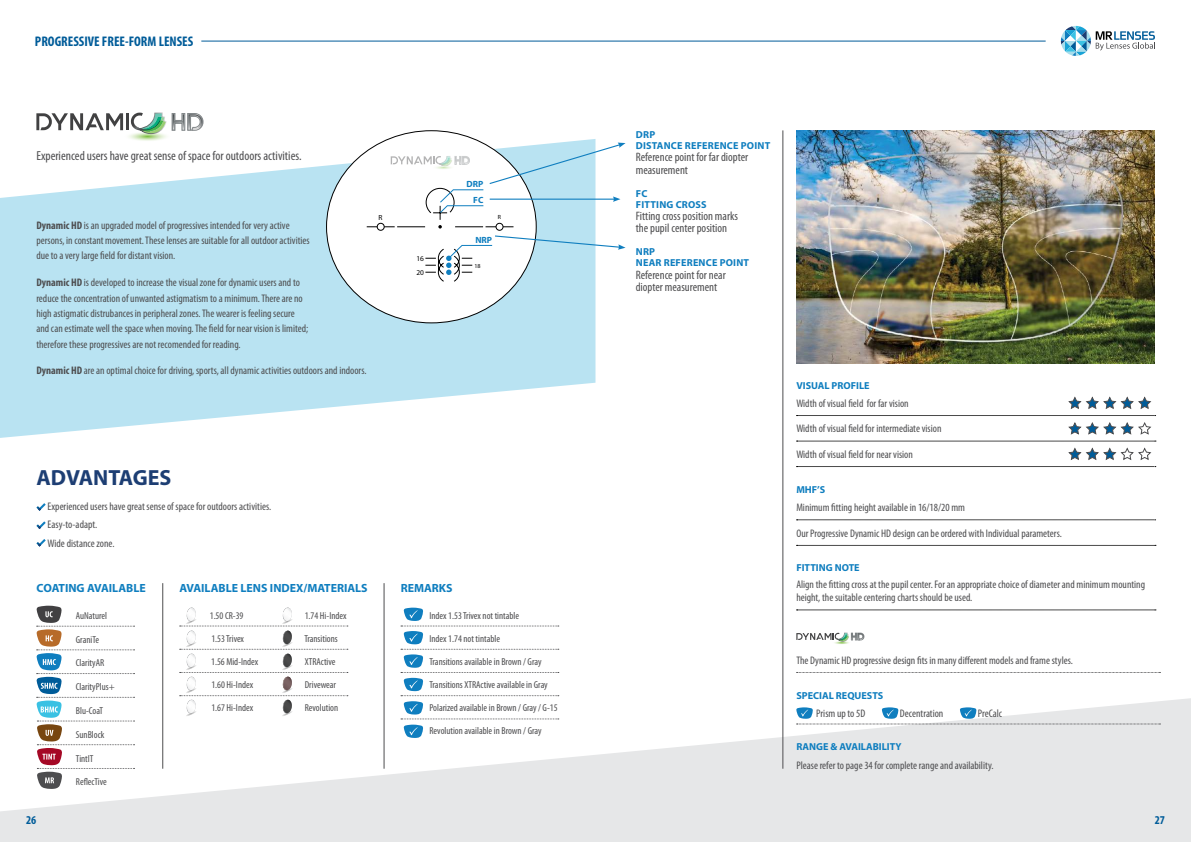
<style>
.page{position:relative;width:1191px;height:842px;background:#fff}
.page>*{position:absolute;margin:0;border:0;box-sizing:border-box;transform-origin:0 0}
.t1{font:700 22px "Myriad Pro";color:#1d3e73}
.t2{font:700 condensed 14px "Myriad Pro";color:#005c99}
.t3{font:condensed 13px "Myriad Pro";color:#4d4d4f}
.t4{font:condensed 12.2px/12.2px "Myriad Pro";color:#4d4d4f}
.t5{font:700 condensed 12px "Myriad Pro";color:#005c99}
.t6{font:700 11.9px "Myriad Pro";color:#0f7ebf}
.t7{font:condensed 11px/15.4px "Myriad Pro";color:#4d4d4f}
.t8{font:condensed 10.1px "Myriad Pro";color:#4d4d4f}
.t9{font:700 10.1px/11px "Myriad Pro";letter-spacing:.01em;color:#0f7ebf}
.t10{font:700 9px/16px "Myriad Pro";color:#0f7ebf;text-align:right}
.t11{font:7.4px "Myriad Pro";color:#000}
.t12{font:6px "Myriad Pro";color:#000}
.s1{font-weight:700}
</style>
<div class="page">
<svg style="left:0;top:697px;width:1191px;height:145px;fill:#e6e7e8"></svg>
<svg style="left:1060px;top:26px;width:95px;height:30px"></svg>
<hr style="left:201px;top:41px;width:844px;height:1px;background:#005c99">
<svg style="left:0;top:139px;width:595px;height:299px;fill:#b9e3f2"></svg>
<div style="left:326px;top:131px;width:210px;height:192px;background:#fff;border-radius:50%"></div>
<svg style="left:366px;top:143px;width:259px;height:139px"></svg>
<svg style="left:36px;top:112px;width:167px;height:29px"></svg>
<svg style="left:36px;top:539px;width:10px;height:8px"></svg>
<svg style="left:36px;top:521px;width:10px;height:8px"></svg>
<svg style="left:36px;top:503px;width:10px;height:8px"></svg>
<svg style="left:401px;top:608px;width:158px;height:130px"></svg>
<hr style="left:384px;top:583px;width:1px;height:186px;background:#4d4d4f">
<hr style="left:163px;top:583px;width:1px;height:186px;background:#4d4d4f">
<svg style="left:36px;top:606px;width:99px;height:183px"></svg>
<svg style="left:180px;top:608px;width:168px;height:108px"></svg>
<svg style="left:796px;top:466px;width:359px;height:1px"></svg>
<svg style="left:796px;top:396px;width:360px;height:46px"></svg>
<svg style="left:1068px;top:448px;width:83px;height:12px"></svg>
<svg style="left:796px;top:519px;width:360px;height:27px"></svg>
<hr style="left:782px;top:130px;width:1px;height:639px;background:#4d4d4f">
<img style="left:796px;top:130px;width:359px;height:234px">
<svg style="left:796px;top:610px;width:360px;height:1px"></svg>
<svg style="left:796px;top:632px;width:68px;height:12px"></svg>
<svg style="left:796px;top:672px;width:364px;height:1px"></svg>
<svg style="left:796px;top:707px;width:364px;height:18px"></svg>
<p class="t2" style="left:35px;top:32px;width:160px">PROGRESSIVE FREE-FORM LENSES</p>
<p class="t3" style="left:36px;top:148px;width:267px">Experienced users have great sense of space for outdoors activities.</p>
<p class="t7" style="left:36px;top:217px;width:275px"><span class="s1">Dynamic HD</span> is an upgraded model of progressives intended for very active persons, in constant movement. These lenses are suitable for all outdoor activities due to a very large field for distant vision.</p>
<p class="t7" style="left:36px;top:275px;width:273px"><span class="s1">Dynamic HD</span> is developed to increase the visual zone for dynamic users and to reduce the concentration of unwanted astigmatism to a minimum. There are no high astigmatic distrubances in peripheral zones. The wearer is feeling secure and can estimate well the space when moving. The field for near vision is limited; therefore these progressives are not recomended for reading.</p>
<p class="t7" style="left:36px;top:363px;width:332px"><span class="s1">Dynamic HD</span> are an optimal choice for driving, sports, all dynamic activities outdoors and indoors.</p>
<p class="t10" style="left:466px;top:176px;width:18px">DRP<br>FC</p>
<p class="t11" style="left:379px;top:213px;width:5px">R</p>
<p class="t12" style="left:498px;top:213px;width:5px">R</p>
<p class="t11" style="left:416px;top:254px;width:9px">16</p>
<p class="t12" style="left:474px;top:262px;width:8px">18</p>
<p class="t11" style="left:416px;top:268px;width:9px">20</p>
<p class="t10" style="left:475px;top:232px;width:18px">NRP</p>
<h1 class="t1" style="left:36px;top:463px;width:136px">ADVANTAGES</h1>
<p class="t7" style="left:48px;top:498px;width:225px;line-height:18.1px">Experienced users have great sense of space for outdoors activities.<br>Easy-to-adapt.<br>Wide distance zone.</p>
<p class="t6" style="left:37px;top:580px;width:111px">COATING AVAILABLE</p>
<p class="t8" style="left:76px;top:609px;width:33px">AuNaturel</p>
<p class="t8" style="left:76px;top:633px;width:25px">GraniTe</p>
<p class="t8" style="left:76px;top:657px;width:30px">ClarityAR</p>
<p class="t8" style="left:76px;top:681px;width:40px">ClarityPlus+</p>
<p class="t8" style="left:76px;top:704px;width:29px">Blu-CoaT</p>
<p class="t8" style="left:76px;top:728px;width:30px">SunBlock</p>
<p class="t8" style="left:76px;top:752px;width:19px">TintIT</p>
<p class="t8" style="left:76px;top:776px;width:32px">ReflecTive</p>
<p class="t6" style="left:179px;top:580px;width:190px">AVAILABLE LENS INDEX/MATERIALS</p>
<p class="t8" style="left:210px;top:609px;width:35px">1.50 CR-39</p>
<p class="t8" style="left:211px;top:633px;width:34px">1.53 Trivex</p>
<p class="t8" style="left:211px;top:656px;width:49px">1.56 Mid-Index</p>
<p class="t8" style="left:211px;top:679px;width:43px">1.60 Hi-Index</p>
<p class="t8" style="left:211px;top:702px;width:43px">1.67 Hi-Index</p>
<p class="t8" style="left:305px;top:609px;width:43px">1.74 Hi-Index</p>
<p class="t8" style="left:304px;top:633px;width:35px">Transitions</p>
<p class="t8" style="left:305px;top:656px;width:32px">XTRActive</p>
<p class="t8" style="left:305px;top:679px;width:33px">Drivewear</p>
<p class="t8" style="left:305px;top:702px;width:35px">Revolution</p>
<p class="t6" style="left:401px;top:580px;width:53px">REMARKS</p>
<p class="t8" style="left:429px;top:609px;width:91px">Index 1.53 Trivex not tintable</p>
<p class="t8" style="left:429px;top:633px;width:72px">Index 1.74 not tintable</p>
<p class="t8" style="left:429px;top:656px;width:114px">Transitions available in Brown / Gray</p>
<p class="t8" style="left:429px;top:679px;width:120px">Transitions XTRActive available in Gray</p>
<p class="t8" style="left:429px;top:702px;width:130px">Polarized available in Brown / Gray / G-15</p>
<p class="t8" style="left:429px;top:725px;width:114px">Revolution available in Brown / Gray</p>
<p class="t9" style="left:636px;top:129px;width:136px">DRP<br>DISTANCE REFERENCE POINT</p>
<p class="t4" style="left:636px;top:151px;width:114px">Reference point for far diopter measurement</p>
<p class="t9" style="left:636px;top:187px;width:72px">FC<br>FITTING CROSS</p>
<p class="t4" style="left:636px;top:210px;width:104px">Fitting cross position marks the pupil center position</p>
<p class="t9" style="left:636px;top:246px;width:115px">NRP<br>NEAR REFERENCE POINT</p>
<p class="t4" style="left:636px;top:268px;width:91px">Reference point for near diopter measurement</p>
<p class="t9" style="left:796px;top:380px;width:75px">VISUAL PROFILE</p>
<p class="t7" style="left:796px;top:395px;width:114px">Width of visual field for far vision</p>
<p class="t7" style="left:796px;top:421px;width:147px">Width of visual field for intermediate vision</p>
<p class="t7" style="left:796px;top:446px;width:118px">Width of visual field for near vision</p>
<p class="t9" style="left:796px;top:483px;width:30px">MHF’S</p>
<p class="t7" style="left:796px;top:500px;width:170px">Minimum fitting height available in 16/18/20 mm</p>
<p class="t7" style="left:796px;top:525px;width:267px">Our Progressive Dynamic HD design can be ordered with Individual parameters.</p>
<p class="t9" style="left:796px;top:562px;width:65px">FITTING NOTE</p>
<p class="t7" style="left:796px;top:578px;width:350px;line-height:13.2px">Align the fitting cross at the pupil center. For an appropriate choice of diameter and minimum mounting height, the suitable centering charts should be used.</p>
<p class="t7" style="left:796px;top:652px;width:278px">The Dynamic HD progressive design fits in many different models and frame styles.</p>
<p class="t9" style="left:796px;top:689px;width:88px">SPECIAL REQUESTS</p>
<p class="t7" style="left:816px;top:706px;width:51px">Prism up to 5D</p>
<p class="t7" style="left:900px;top:706px;width:45px">Decentration</p>
<p class="t7" style="left:978px;top:706px;width:26px">PreCalc</p>
<p class="t9" style="left:796px;top:741px;width:107px">RANGE &amp; AVAILABILITY</p>
<p class="t7" style="left:796px;top:757px;width:199px">Please refer to page 34 for complete range and availability.</p>
<p class="t5" style="left:26px;top:812px;width:12px">26</p>
<p class="t5" style="left:1154px;top:812px;width:12px">27</p>
</div>
